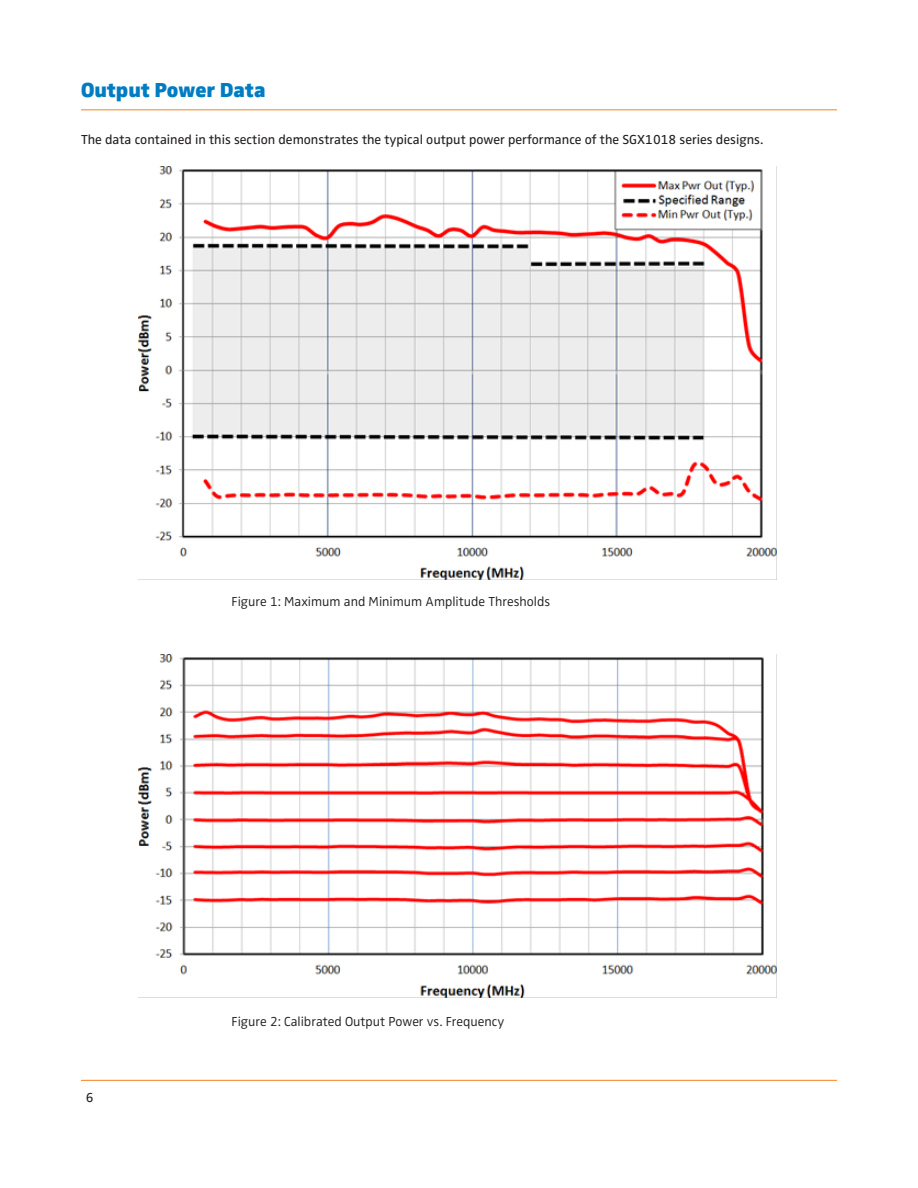
<style>
.page{position:relative;width:918px;height:1188px;background:#fff}
.page>*{position:absolute;margin:0;border:0;box-sizing:border-box;transform-origin:0 0}
.tagline{font:900 21px "Zwo Pro";color:#007cc2}
.body{font:13.5px "Zwo Pro";color:#231f20}
.body-2{font:300 13.5px "Zwo Pro";color:#231f20}
.tagline-2{font:13.5px "Zwo Pro";color:#231f20}
</style>
<div class="page">
<hr style="left:81px;top:109px;width:756px;height:1px;background:#f58220">
<hr style="left:81px;top:1080px;width:756px;height:1px;background:#f58220">
<img style="left:138px;top:166px;width:639px;height:414px">
<img style="left:138px;top:655px;width:639px;height:343px">
<p class="tagline" style="left:81px;top:74px;width:186px">Output Power Data</p>
<p class="body" style="left:81px;top:129px;width:684px">The data contained in this section demonstrates the typical output power performance of the SGX1018 series designs.</p>
<p class="body-2" style="left:231px;top:591px;width:320px">Figure 1: Maximum and Minimum Amplitude Thresholds</p>
<p class="tagline-2" style="left:86px;top:1087px;width:9px">6</p>
<p class="body-2" style="left:231px;top:1011px;width:274px">Figure 2: Calibrated Output Power vs. Frequency</p>
</div>
